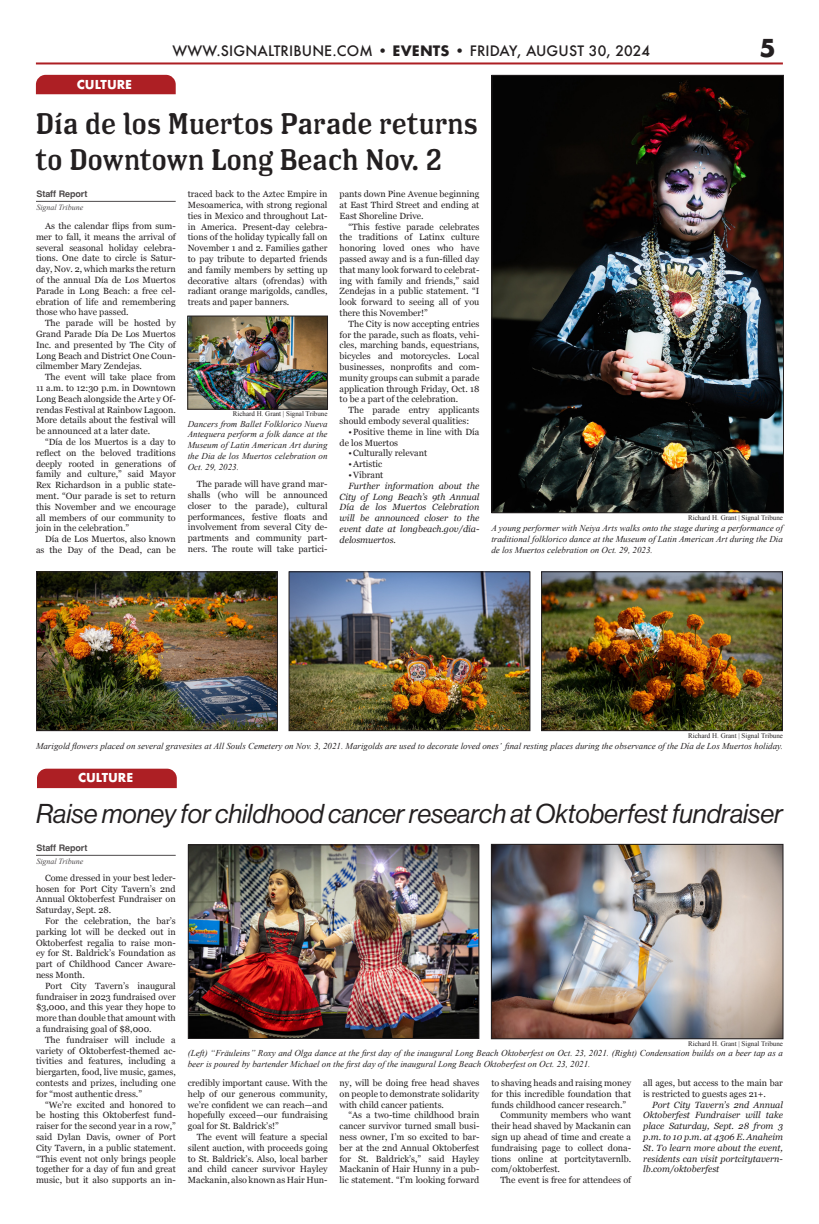
<style>
.page{position:relative;width:819px;height:1224px;background:#fff}
.page>*{position:absolute;margin:0;border:0;box-sizing:border-box;transform-origin:0 0}
.t1{font:29.4px/35.3px "Los Feliz OT";color:#231f20}
.t2{font:26.7px "N Haas Grotesk DS Pro 56 It";color:#231f20}
.t3{font:700 24px "Futura";color:#231f20}
.t4{font:500 14px "Futura";letter-spacing:.01em;color:#231f20}
.t5{font:700 12px "Futura";color:#fff}
.t6{font:9px/10.8px "Georgia";color:#231f20;text-align:justify}
.t7{font:italic 9px/10.8px "Times New Roman";color:#231f20;text-align:justify}
.t8{font:italic 9px/10.8px "Georgia";color:#231f20;text-align:justify}
.t9{font:700 9px "Helvetica";letter-spacing:-.005em;color:#231f20}
.t10{font:italic 8px "Times New Roman";letter-spacing:-.005em;color:#231f20}
.t11{font:7px "Times New Roman";color:#231f20}
.s1{font-weight:700}
</style>
<div class="page">
<hr style="left:36px;top:62px;width:747px;height:2px;background:#ad1f24">
<div style="left:37px;top:769px;width:140px;height:19px;background:#ad1f24"></div>
<div style="left:36px;top:75px;width:140px;height:19px;background:#ad1f24"></div>
<img style="left:493px;top:77px;width:289px;height:434px">
<div style="left:491px;top:75px;width:293px;height:438px;border:1px solid #231f20"></div>
<img style="left:190px;top:846px;width:287px;height:191px">
<div style="left:188px;top:844px;width:291px;height:195px;border:1px solid #231f20"></div>
<img style="left:189px;top:318px;width:137px;height:90px">
<div style="left:187px;top:316px;width:141px;height:94px;border:1px solid #231f20"></div>
<img style="left:38px;top:573px;width:238px;height:156px">
<div style="left:36px;top:571px;width:242px;height:160px;border:1px solid #231f20"></div>
<img style="left:291px;top:573px;width:237px;height:156px">
<div style="left:289px;top:571px;width:241px;height:160px;border:1px solid #231f20"></div>
<img style="left:543px;top:573px;width:238px;height:156px">
<div style="left:541px;top:571px;width:242px;height:160px;border:1px solid #231f20"></div>
<hr style="left:36px;top:201px;width:140px;height:1px;background:#231f20">
<hr style="left:36px;top:855px;width:140px;height:1px;background:#231f20">
<img style="left:493px;top:846px;width:289px;height:191px">
<div style="left:491px;top:844px;width:293px;height:195px;border:1px solid #231f20"></div>
<p class="t5" style="left:77px;top:75px;width:57px">CULTURE</p>
<p class="t4" style="left:173px;top:42px;width:479px">WWW.SIGNALTRIBUNE.COM • <span class="s1">EVENTS •</span> FRIDAY, AUGUST 30, 2024</p>
<p class="t3" style="left:760px;top:31px;width:18px">5</p>
<p class="t1" style="left:36px;top:105px;width:443px">Día de los Muertos Parade returns to Downtown Long Beach Nov. 2</p>
<p class="t9" style="left:36px;top:189px;width:53px">Staff Report</p>
<p class="t10" style="left:36px;top:202px;width:48px">Signal Tribune</p>
<p class="t6" style="left:36px;top:220px;width:141px;text-indent:9px">As the calendar flips from sum&shy;mer to fall, it means the arrival of several seasonal holiday celebra&shy;tions. One date to circle is Satur&shy;day, Nov. 2, which marks the return of the annual Día de Los Muertos Parade in Long Beach: a free cel&shy;ebration of life and remembering those who have passed.</p>
<p class="t6" style="left:36px;top:317px;width:141px;text-indent:9px">The parade will be hosted by Grand Parade Día De Los Muertos Inc. and presented by The City of Long Beach and District One Coun&shy;cilmember Mary Zendejas.</p>
<p class="t6" style="left:36px;top:371px;width:141px;text-indent:9px">The event will take place from 11 a.m. to 12:30 p.m. in Downtown Long Beach alongside the Arte y Of&shy;rendas Festival at Rainbow Lagoon.<br>More details about the festival will be announced at a later date.</p>
<p class="t6" style="left:36px;top:436px;width:141px;text-indent:9px">“Día de los Muertos is a day to reflect on the beloved traditions deeply rooted in generations of family and culture,” said Mayor Rex Richardson in a public state&shy;ment. “Our parade is set to return this November and we encourage all members of our community to join in the celebration.”</p>
<p class="t6" style="left:36px;top:533px;width:141px;text-align:right">Día de Los Muertos, also known as the Day of the Dead, can be</p>
<p class="t6" style="left:188px;top:188px;width:141px">traced back to the Aztec Empire in Mesoamerica, with strong regional ties in Mexico and throughout Lat&shy;in America. Present-day celebra&shy;tions of the holiday typically fall on November 1 and 2. Families gather to pay tribute to departed friends and family members by setting up decorative altars (ofrendas) with radiant orange marigolds, candles, treats and paper banners.</p>
<p class="t11" style="left:233px;top:409px;width:96px">Richard H. Grant | Signal Tribune</p>
<p class="t7" style="left:188px;top:418px;width:141px">Dancers from Ballet Folklorico Nueva Antequera perform a folk dance at the Museum of Latin American Art during the Dia de los Muertos celebration on Oct. 29, 2023.</p>
<p class="t6" style="left:188px;top:478px;width:141px;text-indent:9px">The parade will have grand mar&shy;shalls (who will be announced closer to the parade), cultural performances, festive floats and involvement from several City de&shy;partments and community part&shy;ners. The route will take partici-</p>
<p class="t6" style="left:340px;top:188px;width:141px">pants down Pine Avenue beginning at East Third Street and ending at East Shoreline Drive.</p>
<p class="t6" style="left:340px;top:221px;width:141px;text-indent:9px">“This festive parade celebrates the traditions of Latinx culture honoring loved ones who have passed away and is a fun-filled day that many look forward to celebrat&shy;ing with family and friends,” said Zendejas in a public statement. “I look forward to seeing all of you there this November!”</p>
<p class="t6" style="left:340px;top:318px;width:141px;text-indent:9px">The City is now accepting entries for the parade, such as floats, vehi&shy;cles, marching bands, equestrians, bicycles and motorcycles. Local businesses, nonprofits and com&shy;munity groups can submit a parade application through Friday, Oct. 18 to be a part of the celebration.</p>
<p class="t6" style="left:340px;top:404px;width:141px;text-indent:9px">The parade entry applicants should embody several qualities:</p>
<p class="t6" style="left:340px;top:426px;width:141px;text-indent:9px">•Positive theme in line with Día de los Muertos</p>
<p class="t6" style="left:349px;top:448px;width:80px">•Culturally relevant</p>
<p class="t6" style="left:349px;top:458px;width:35px">•Artistic</p>
<p class="t6" style="left:349px;top:469px;width:36px">•Vibrant</p>
<p class="t8" style="left:340px;top:480px;width:141px;text-indent:9px">Further information about the City of Long Beach’s 9th Annual Día de los Muertos Celebration will be announced closer to the event date at longbeach.gov/dia&shy;delosmuertos.</p>
<p class="t11" style="left:688px;top:513px;width:96px">Richard H. Grant | Signal Tribune</p>
<p class="t7" style="left:491px;top:522px;width:293px">A young performer with Neiya Arts walks onto the stage during a performance of traditional folklorico dance at the Museum of Latin American Art during the Dia de los Muertos celebration on Oct. 29, 2023.</p>
<p class="t11" style="left:688px;top:731px;width:96px">Richard H. Grant | Signal Tribune</p>
<p class="t7" style="left:36px;top:740px;width:748px">Marigold flowers placed on several gravesites at All Souls Cemetery on Nov. 3, 2021. Marigolds are used to decorate loved ones’ final resting places during the observance of the Día de Los Muertos holiday.</p>
<p class="t5" style="left:78px;top:769px;width:57px">CULTURE</p>
<p class="t2" style="left:36px;top:798px;width:749px">Raise money for childhood cancer research at Oktoberfest fundraiser</p>
<p class="t9" style="left:36px;top:842px;width:53px">Staff Report</p>
<p class="t10" style="left:36px;top:856px;width:48px">Signal Tribune</p>
<p class="t6" style="left:36px;top:872px;width:141px;text-indent:9px">Come dressed in your best leder&shy;hosen for Port City Tavern’s 2nd Annual Oktoberfest Fundraiser on Saturday, Sept. 28.</p>
<p class="t6" style="left:36px;top:915px;width:141px;text-indent:9px">For the celebration, the bar’s parking lot will be decked out in Oktoberfest regalia to raise mon&shy;ey for St. Baldrick’s Foundation as part of Childhood Cancer Aware&shy;ness Month.</p>
<p class="t6" style="left:36px;top:980px;width:141px;text-indent:9px">Port City Tavern’s inaugural fundraiser in 2023 fundraised over $3,000, and this year they hope to more than double that amount with a fundraising goal of $8,000.</p>
<p class="t6" style="left:36px;top:1034px;width:141px;text-indent:9px">The fundraiser will include a variety of Oktoberfest-themed ac&shy;tivities and features, including a biergarten, food, live music, games, contests and prizes, including one for “most authentic dress.”</p>
<p class="t6" style="left:36px;top:1099px;width:141px;text-indent:9px">“We’re excited and honored to be hosting this Oktoberfest fund&shy;raiser for the second year in a row,” said Dylan Davis, owner of Port City Tavern, in a public statement. “This event not only brings people together for a day of fun and great music, but it also supports an in-</p>
<p class="t11" style="left:688px;top:1039px;width:96px">Richard H. Grant | Signal Tribune</p>
<p class="t7" style="left:188px;top:1048px;width:597px">(Left) “Fräuleins” Roxy and Olga dance at the first day of the inaugural Long Beach Oktoberfest on Oct. 23, 2021. (Right) Condensation builds on a beer tap as a beer is poured by bartender Michael on the first day of the inaugural Long Beach Oktoberfest on Oct. 23, 2021.</p>
<p class="t6" style="left:188px;top:1077px;width:141px">credibly important cause. With the help of our generous community, we’re confident we can reach—and hopefully exceed—our fundraising goal for St. Baldrick’s!”</p>
<p class="t6" style="left:188px;top:1131px;width:141px;text-indent:9px">The event will feature a special silent auction, with proceeds going to St. Baldrick’s. Also, local barber and child cancer survivor Hayley Mackanin, also known as Hair Hun-</p>
<p class="t6" style="left:340px;top:1077px;width:141px">ny, will be doing free head shaves on people to demonstrate solidarity with child cancer patients.</p>
<p class="t6" style="left:340px;top:1109px;width:141px;text-indent:9px">“As a two-time childhood brain cancer survivor turned small busi&shy;ness owner, I’m so excited to bar&shy;ber at the 2nd Annual Oktoberfest for St. Baldrick’s,” said Hayley Mackanin of Hair Hunny in a pub&shy;lic statement. “I’m looking forward</p>
<p class="t6" style="left:491px;top:1077px;width:141px">to shaving heads and raising money for this incredible foundation that funds childhood cancer research.”</p>
<p class="t6" style="left:491px;top:1109px;width:141px;text-indent:9px">Community members who want their head shaved by Mackanin can sign up ahead of time and create a fundraising page to collect dona&shy;tions online at portcitytavernlb. com/oktoberfest.</p>
<p class="t6" style="left:500px;top:1174px;width:132px">The event is free for attendees of</p>
<p class="t6" style="left:643px;top:1077px;width:141px">all ages, but access to the main bar is restricted to guests ages 21+.</p>
<p class="t8" style="left:643px;top:1099px;width:141px;text-indent:9px">Port City Tavern’s 2nd Annual Oktoberfest Fundraiser will take place Saturday, Sept. 28 from 3 p.m. to 10 p.m. at 4306 E. Anaheim St. To learn more about the event, residents can visit portcitytavern&shy;lb.com/oktoberfest</p>
</div>
